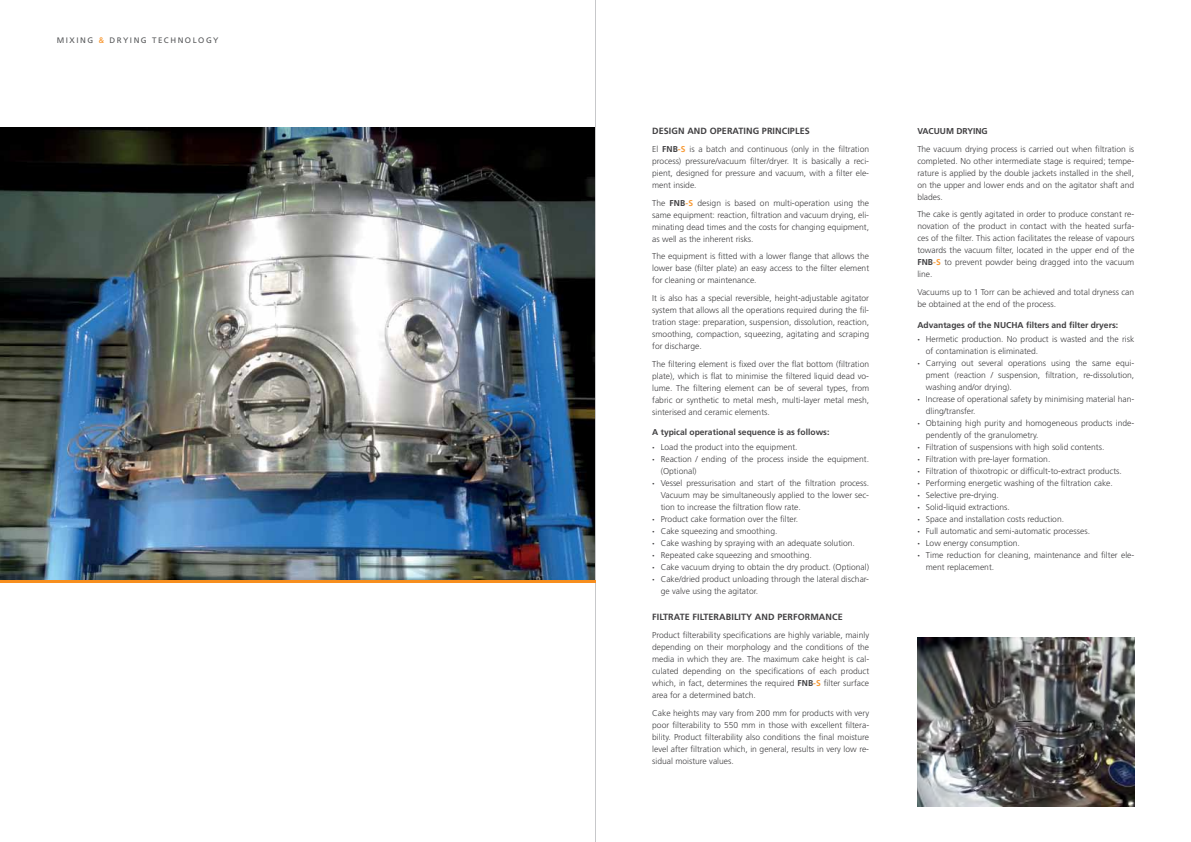
<style>
.page{position:relative;width:1191px;height:842px;background:#fff}
.page>*{position:absolute;margin:0;border:0;box-sizing:border-box;transform-origin:0 0}
.t1{font:700 9px "Frutiger LT Std";letter-spacing:.01em;color:#414042}
.t2{font:300 8.5px/12px "Frutiger LT Std";color:#414042;text-align:justify}
.t3{font:700 8.5px/14.8px "Frutiger LT Std";color:#414042}
.t4{font:8px "Frutiger LT Std";letter-spacing:.19em;color:#58595b}
.s1{color:#f78e1e}
.s2{font-weight:700}
.s3{font-weight:700;color:#f89a35}
.s4{font-weight:900}
.s5{font-weight:300}
</style>
<div class="page">
<img style="left:0;top:128px;width:595px;height:452px">
<img style="left:917px;top:638px;width:217px;height:168px">
<hr style="left:595px;top:0;width:1px;height:842px;background:#c7c8ca">
<hr style="left:0;top:580px;width:595px;height:3px;background:#f78e1e">
<p class="t4" style="left:57px;top:35px;width:163px">MIXING <span class="s1">&amp;</span> DRYING TECHNOLOGY</p>
<p class="t1" style="left:652px;top:126px;width:159px">DESIGN AND OPERATING PRINCIPLES</p>
<p class="t2" style="left:652px;top:143px;width:218px">El <span class="s2">FNB</span><span class="s3">-S</span> is a batch and continuous (only in the filtration process) pressure/vacuum filter/dryer. It is basically a reci&shy;pient, designed for pressure and vacuum, with a filter ele&shy;ment inside.</p>
<p class="t2" style="left:652px;top:197px;width:218px">The <span class="s2">FNB</span><span class="s3">-S</span> design is based on multi-operation using the same equipment: reaction, filtration and vacuum drying, eli&shy;minating dead times and the costs for changing equipment, as well as the inherent risks.</p>
<p class="t2" style="left:652px;top:251px;width:218px">The equipment is fitted with a lower flange that allows the lower base (filter plate) an easy access to the filter element for cleaning or maintenance.</p>
<p class="t2" style="left:652px;top:292px;width:218px">It is also has a special reversible, height-adjustable agitator system that allows all the operations required during the fil&shy;tration stage: preparation, suspension, dissolution, reaction, smoothing, compaction, squeezing, agitating and scraping for discharge.</p>
<p class="t2" style="left:652px;top:358px;width:218px">The filtering element is fixed over the flat bottom (filtration plate), which is flat to minimise the filtered liquid dead vo&shy;lume. The filtering element can be of several types, from fabric or synthetic to metal mesh, multi-layer metal mesh, sinterised and ceramic elements.</p>
<p class="t3" style="left:652px;top:425px;width:179px">A typical operational sequence is as follows: <span class="s4">·</span> <span class="s5">Load the product into the equipment.</span></p>
<p class="t2" style="left:652px;top:453px;width:218px"><span class="s4">·</span> Reaction / ending of the process inside the equipment.</p>
<p class="t2" style="left:660px;top:465px;width:37px">(Optional)</p>
<p class="t2" style="left:652px;top:477px;width:218px"><span class="s4">·</span> Vessel pressurisation and start of the filtration process.</p>
<p class="t2" style="left:660px;top:489px;width:210px">Vacuum may be simultaneously applied to the lower sec-</p>
<p class="t2" style="left:660px;top:501px;width:142px">tion to increase the filtration flow rate.</p>
<p class="t2" style="left:652px;top:513px;width:147px"><span class="s4">·</span> Product cake formation over the filter.</p>
<p class="t2" style="left:652px;top:525px;width:127px"><span class="s4">·</span> Cake squeezing and smoothing.</p>
<p class="t2" style="left:652px;top:537px;width:204px"><span class="s4">·</span> Cake washing by spraying with an adequate solution.</p>
<p class="t2" style="left:652px;top:549px;width:161px"><span class="s4">·</span> Repeated cake squeezing and smoothing.</p>
<p class="t2" style="left:652px;top:561px;width:218px"><span class="s4">·</span> Cake vacuum drying to obtain the dry product. (Optional)</p>
<p class="t2" style="left:652px;top:573px;width:218px"><span class="s4">·</span> Cake/dried product unloading through the lateral dischar-</p>
<p class="t2" style="left:660px;top:585px;width:99px">ge valve using the agitator.</p>
<p class="t1" style="left:652px;top:612px;width:192px">FILTRATE FILTERABILITY AND PERFORMANCE</p>
<p class="t2" style="left:652px;top:629px;width:218px">Product filterability specifications are highly variable, mainly depending on their morphology and the conditions of the media in which they are. The maximum cake height is cal&shy;culated depending on the specifications of each product which, in fact, determines the required <span class="s2">FNB</span><span class="s3">-S</span> filter surface area for a determined batch.</p>
<p class="t2" style="left:652px;top:707px;width:218px">Cake heights may vary from 200 mm for products with very poor filterability to 550 mm in those with excellent filtera&shy;bility. Product filterability also conditions the final moisture level after filtration which, in general, results in very low re&shy;sidual moisture values.</p>
<p class="t3" style="left:917px;top:124px;width:72px">VACUUM DRYING</p>
<p class="t2" style="left:917px;top:143px;width:218px">The vacuum drying process is carried out when filtration is completed. No other intermediate stage is required; tempe&shy;rature is applied by the double jackets installed in the shell, on the upper and lower ends and on the agitator shaft and blades.</p>
<p class="t2" style="left:917px;top:208px;width:218px">The cake is gently agitated in order to produce constant re&shy;novation of the product in contact with the heated surfa&shy;ces of the filter. This action facilitates the release of vapours towards the vacuum filter, located in the upper end of the <span class="s2">FNB</span><span class="s3">-S</span> to prevent powder being dragged into the vacuum line.</p>
<p class="t2" style="left:917px;top:286px;width:218px">Vacuums up to 1 Torr can be achieved and total dryness can be obtained at the end of the process.</p>
<p class="t2" style="left:917px;top:317px;width:218px;line-height:14.8px"><span class="s2">Advantages of the NUCHA filters and filter dryers:<br></span><span class="s4">·</span> Hermetic production. No product is wasted and the risk</p>
<p class="t2" style="left:926px;top:346px;width:114px">of contamination is eliminated.</p>
<p class="t2" style="left:917px;top:358px;width:218px"><span class="s4">·</span> Carrying out several operations using the same equi-</p>
<p class="t2" style="left:926px;top:370px;width:210px">pment (reaction / suspension, filtration, re-dissolution,</p>
<p class="t2" style="left:926px;top:382px;width:87px">washing and/or drying).</p>
<p class="t2" style="left:917px;top:394px;width:218px"><span class="s4">·</span> Increase of operational safety by minimising material han-</p>
<p class="t2" style="left:926px;top:406px;width:51px">dling/transfer.</p>
<p class="t2" style="left:917px;top:418px;width:218px"><span class="s4">·</span> Obtaining high purity and homogeneous products inde-</p>
<p class="t2" style="left:926px;top:430px;width:114px">pendently of the granulometry.</p>
<p class="t2" style="left:917px;top:442px;width:189px"><span class="s4">·</span> Filtration of suspensions with high solid contents.</p>
<p class="t2" style="left:917px;top:454px;width:134px"><span class="s4">·</span> Filtration with pre-layer formation.</p>
<p class="t2" style="left:917px;top:466px;width:206px"><span class="s4">·</span> Filtration of thixotropic or difficult-to-extract products.</p>
<p class="t2" style="left:917px;top:478px;width:197px"><span class="s4">·</span> Performing energetic washing of the filtration cake.</p>
<p class="t2" style="left:917px;top:490px;width:83px"><span class="s4">·</span> Selective pre-drying.</p>
<p class="t2" style="left:917px;top:502px;width:94px"><span class="s4">·</span> Solid-liquid extractions.</p>
<p class="t2" style="left:917px;top:514px;width:148px"><span class="s4">·</span> Space and installation costs reduction.</p>
<p class="t2" style="left:917px;top:526px;width:174px"><span class="s4">·</span> Full automatic and semi-automatic processes.</p>
<p class="t2" style="left:917px;top:538px;width:104px"><span class="s4">·</span> Low energy consumption.</p>
<p class="t2" style="left:917px;top:550px;width:218px"><span class="s4">·</span> Time reduction for cleaning, maintenance and filter ele-</p>
<p class="t2" style="left:926px;top:562px;width:70px">ment replacement.</p>
</div>
